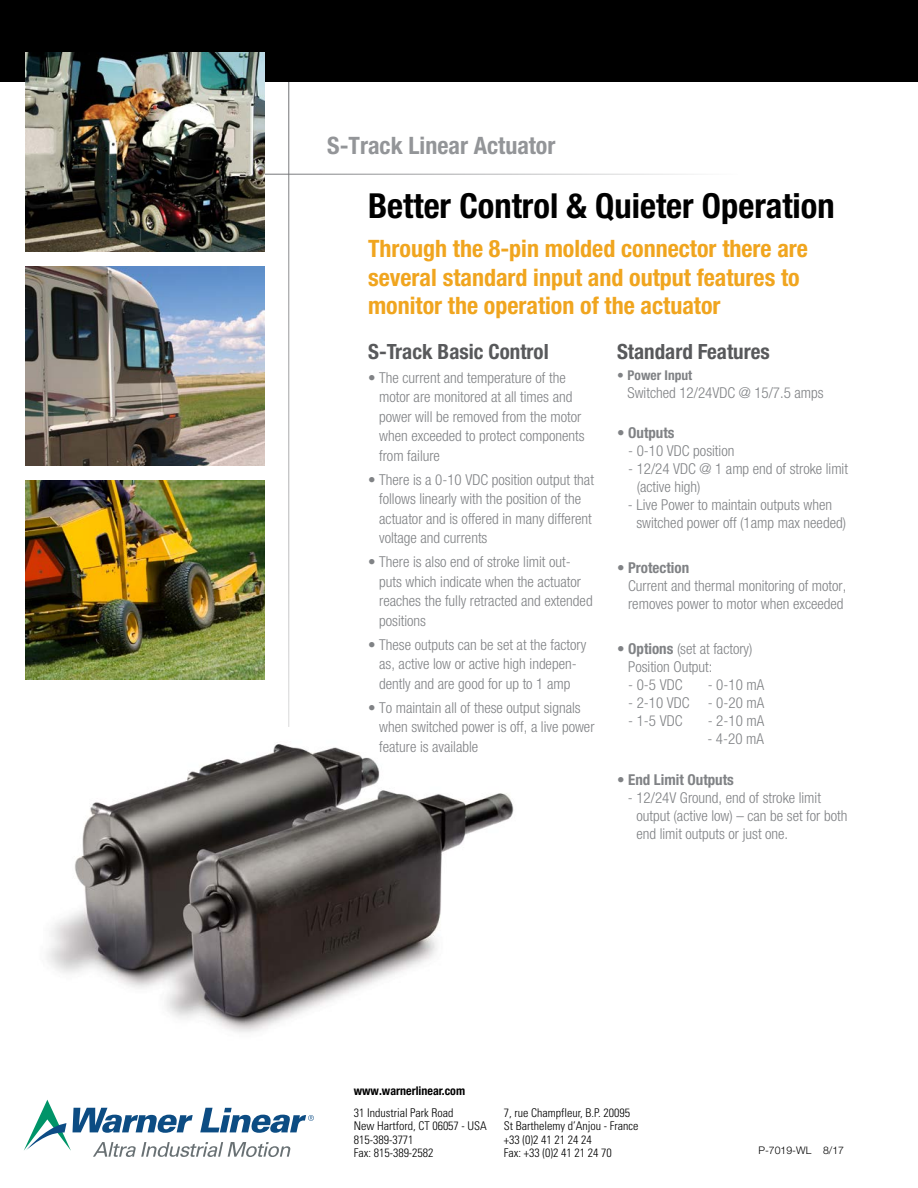
<style>
.page{position:relative;width:918px;height:1188px;background:#fff}
.page>*{position:absolute;margin:0;border:0;box-sizing:border-box;transform-origin:0 0}
.t1{font:700 condensed 34.5px "Helvetica Neue LT Std";color:#000}
.t2{font:700 condensed 24px/28.5px "Helvetica Neue LT Std";color:#f0a51f}
.t3{font:700 condensed 24px "Helvetica Neue LT Std";color:#939598}
.t4{font:700 condensed 21px "Helvetica Neue LT Std";color:#58595b}
.t5{font:300 condensed 15px/19.5px "Helvetica Neue LT Std";color:#808285}
.t6{font:700 condensed 15px "Helvetica Neue LT Std";color:#808285}
.t7{font:700 condensed 13.5px "Helvetica Neue LT Std";color:#808285}
.Footer_Address{font:300 condensed 12px "Univers LT Std";color:#000}
.t8{font:700 condensed 12px "Helvetica Neue LT Std";color:#000}
.t9{font:300 10.5px "Helvetica Neue LT Std";color:#000}
.s1{font-weight:400;font-stretch:normal}
.s2{font-weight:300}
.s3{font-weight:700}
</style>
<div class="page">
<hr style="left:288px;top:75px;width:1px;height:859px;background:#6d6e71">
<hr style="left:241px;top:174px;width:497px;height:1px;background:#6d6e71">
<div style="left:0;top:0;width:918px;height:82px;background:#000"></div>
<img style="left:26px;top:267px;width:238px;height:199px">
<img style="left:26px;top:481px;width:238px;height:199px">
<img style="left:26px;top:53px;width:238px;height:199px">
<img style="left:47px;top:727px;width:467px;height:305px">
<svg style="left:24px;top:1100px;width:290px;height:57px"></svg>
<p class="t3" style="left:327px;top:131px;width:230px">S-Track Linear Actuator</p>
<p class="t1" style="left:368px;top:185px;width:468px">Better Control &amp; Quieter Operation</p>
<p class="t2" style="left:368px;top:234px;width:441px">Through the 8-pin molded connector there are several standard input and output features to monitor the operation of the actuator</p>
<p class="t4" style="left:368px;top:339px;width:182px">S-Track Basic Control</p>
<p class="t5" style="left:379px;top:368px;width:207px;text-indent:-11px">• The current and temperature of the motor are monitored at all times and power will be removed from the motor when exceeded to protect components from failure</p>
<p class="t5" style="left:379px;top:470px;width:216px;text-indent:-11px">• There is a 0-10 VDC position output that follows linearly with the position of the actuator and is offered in many different voltage and currents</p>
<p class="t5" style="left:379px;top:552px;width:215px;text-indent:-11px">• There is also end of stroke limit out&shy;puts which indicate when the actuator reaches the fully retracted and extended positions</p>
<p class="t5" style="left:368px;top:635px;width:220px;text-align:center">• These outputs can be set at the factory as, active low or active high indepen&shy;dently and are good for up to 1 amp</p>
<p class="t5" style="left:379px;top:698px;width:217px;text-indent:-11px">• To maintain all of these output signals when switched power is off, a live power feature is available</p>
<p class="t4" style="left:617px;top:339px;width:154px">Standard Features</p>
<p class="t7" style="left:617px;top:367px;width:77px"><span class="s1">•</span> Power Input</p>
<p class="t5" style="left:628px;top:382px;width:198px">Switched 12/24VDC @ 15/7.5 amps</p>
<p class="t6" style="left:617px;top:424px;width:59px"><span class="s2">•</span> Outputs</p>
<p class="t5" style="left:628px;top:441px;width:108px">- 0-10 VDC position</p>
<p class="t5" style="left:637px;top:460px;width:213px;line-height:18px;text-indent:-9px">- 12/24 VDC @ 1 amp end of stroke limit (active high)</p>
<p class="t5" style="left:636px;top:496px;width:211px;line-height:18px;text-indent:-9px">- Live Power to maintain outputs when switched power off (1amp max needed)</p>
<p class="t5" style="left:628px;top:559px;width:220px;line-height:18px;text-indent:-11px">• <span class="s3">Protection<br></span>Current and thermal monitoring of motor, removes power to motor when exceeded</p>
<p class="t5" style="left:628px;top:640px;width:126px;line-height:18px;text-indent:-11px">• <span class="s3">Options</span> (set at factory)<br>Position Output:</p>
<p class="t5" style="left:628px;top:675px;width:56px">- 0-5 VDC</p>
<p class="t5" style="left:708px;top:675px;width:58px">- 0-10 mA</p>
<p class="t5" style="left:628px;top:693px;width:138px">- 2-10 VDC - 0-20 mA</p>
<p class="t5" style="left:628px;top:711px;width:56px">- 1-5 VDC</p>
<p class="t5" style="left:708px;top:711px;width:58px">- 2-10 mA</p>
<p class="t5" style="left:707px;top:729px;width:58px">- 4-20 mA</p>
<p class="t6" style="left:617px;top:770px;width:118px"><span class="s2">•</span> End Limit Outputs</p>
<p class="t5" style="left:636px;top:788px;width:212px;line-height:18px;text-indent:-9px">- 12/24V Ground, end of stroke limit output (active low) – can be set for both end limit outputs or just one.</p>
<p class="t8" style="left:354px;top:1084px;width:113px">www.warnerlinear.com</p>
<p class="Footer_Address" style="left:354px;top:1106px;width:101px">31 Industrial Park Road</p>
<p class="Footer_Address" style="left:354px;top:1119px;width:135px">New Hartford, CT 06057 - USA</p>
<p class="Footer_Address" style="left:354px;top:1133px;width:61px">815-389-3771</p>
<p class="Footer_Address" style="left:354px;top:1146px;width:81px">Fax: 815-389-2582</p>
<p class="Footer_Address" style="left:504px;top:1106px;width:128px">7, rue Champfleur, B.P. 20095</p>
<p class="Footer_Address" style="left:504px;top:1119px;width:136px">St Barthelemy d’Anjou - France</p>
<p class="Footer_Address" style="left:504px;top:1133px;width:89px">+33 (0)2 41 21 24 24</p>
<p class="Footer_Address" style="left:504px;top:1146px;width:109px">Fax: +33 (0)2 41 21 24 70</p>
<p class="t9" style="left:758px;top:1144px;width:87px">P-7019-WL 8/17</p>
</div>
